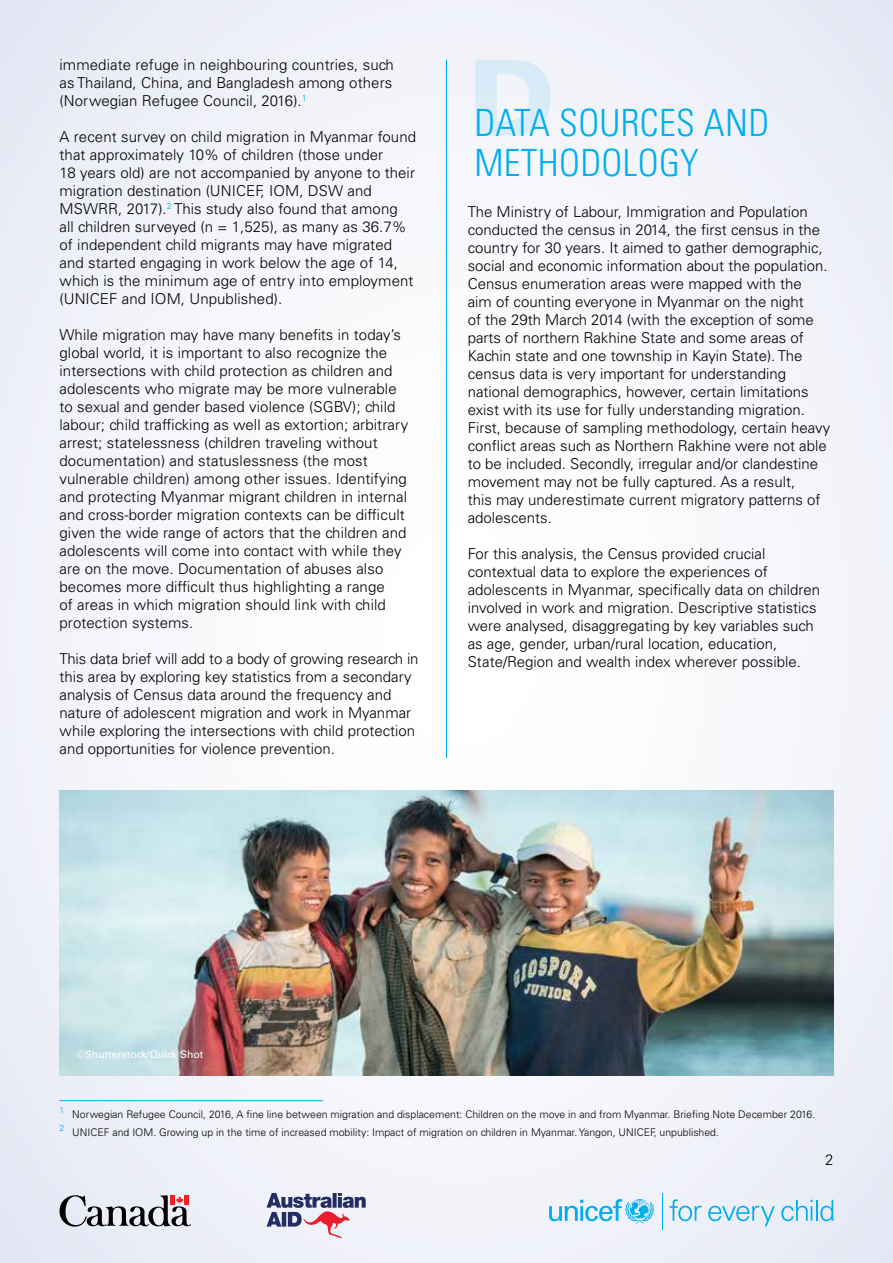
<style>
.page{position:relative;width:893px;height:1263px;background:#f3f5fa}
.page>*{position:absolute;margin:0;border:0;box-sizing:border-box;transform-origin:0 0}
.t1{font:900 105px "Univers LT Std";color:#00aeef}
.t2{font:300 condensed 37.5px/40.5px "Univers LT Std";letter-spacing:.01em;color:#00aeef}
.t3{font:300 15px/18px "Univers LT Std";color:#000}
.t4{font:300 10.5px "Univers LT Std";color:#000}
.t5{font:10.5px "Univers LT Std";color:#fff}
.t6{font:300 8.7px "Univers LT Std";color:#00aeef}
</style>
<div class="page">
<hr style="left:446px;top:60px;width:1px;height:698px;background:#00aeef">
<svg style="left:549px;top:1199px;width:105px;height:24px"></svg>
<svg style="left:670px;top:1199px;width:32px;height:22px"></svg>
<svg style="left:708px;top:1206px;width:67px;height:20px"></svg>
<svg style="left:781px;top:1200px;width:32px;height:21px"></svg>
<hr style="left:816px;top:1200px;width:2px;height:21px;background:#00aeef">
<svg style="left:820px;top:1200px;width:13px;height:21px"></svg>
<hr style="left:662px;top:1194px;width:1px;height:36px;background:#00aeef">
<svg style="left:59px;top:1195px;width:132px;height:32px"></svg>
<svg style="left:266px;top:1193px;width:100px;height:45px"></svg>
<hr style="left:60px;top:1100px;width:263px;height:1px;background:#00aeef">
<img style="left:60px;top:791px;width:773px;height:284px">
<p class="t3" style="left:60px;top:56px;width:336px;text-align:justify">immediate refuge in neighbouring countries, such as Thailand, China, and Bangladesh among others (Norwegian Refugee Council, 2016).<sup>1</sup></p>
<p class="t3" style="left:60px;top:128px;width:358px">A recent survey on child migration in Myanmar found that approximately 10% of children (those under<br>18 years old) are not accompanied by anyone to their migration destination (UNICEF, IOM, DSW and MSWRR, 2017).<sup>2</sup> This study also found that among<br>all children surveyed (n = 1,525), as many as 36.7% of independent child migrants may have migrated and started engaging in work below the age of 14, which is the minimum age of entry into employment (UNICEF and IOM, Unpublished).</p>
<p class="t3" style="left:60px;top:326px;width:350px">While migration may have many benefits in today’s global world, it is important to also recognize the intersections with child protection as children and adolescents who migrate may be more vulnerable to sexual and gender based violence (SGBV); child labour; child trafficking as well as extortion; arbitrary arrest; statelessness (children traveling without documentation) and statuslessness (the most vulnerable children) among other issues. Identifying and protecting Myanmar migrant children in internal and cross-border migration contexts can be difficult given the wide range of actors that the children and adolescents will come into contact with while they are on the move. Documentation of abuses also becomes more difficult thus highlighting a range<br>of areas in which migration should link with child protection systems.</p>
<p class="t3" style="left:60px;top:650px;width:360px">This data brief will add to a body of growing research in this area by exploring key statistics from a secondary analysis of Census data around the frequency and nature of adolescent migration and work in Myanmar while exploring the intersections with child protection and opportunities for violence prevention.</p>
<h1 class="t1" style="left:468px;top:32px;width:89px">D</h1>
<h2 class="t2" style="left:474px;top:102px;width:296px">DATA SOURCES AND<br>METHODOLOGY</h2>
<p class="t3" style="left:468px;top:203px;width:364px">The Ministry of Labour, Immigration and Population conducted the census in 2014, the first census in the country for 30 years. It aimed to gather demographic, social and economic information about the population.<br>Census enumeration areas were mapped with the<br>aim of counting everyone in Myanmar on the night<br>of the 29th March 2014 (with the exception of some parts of northern Rakhine State and some areas of Kachin state and one township in Kayin State). The census data is very important for understanding national demographics, however, certain limitations exist with its use for fully understanding migration.<br>First, because of sampling methodology, certain heavy conflict areas such as Northern Rakhine were not able to be included. Secondly, irregular and/or clandestine movement may not be fully captured. As a result,<br>this may underestimate current migratory patterns of adolescents.</p>
<p class="t3" style="left:468px;top:545px;width:354px">For this analysis, the Census provided crucial contextual data to explore the experiences of adolescents in Myanmar, specifically data on children involved in work and migration. Descriptive statistics were analysed, disaggregating by key variables such as age, gender, urban/rural location, education, State/Region and wealth index wherever possible.</p>
<p class="t5" style="left:77px;top:1048px;width:128px">©Shutterstock/Quick Shot</p>
<p class="t6" style="left:60px;top:1104px;width:6px">1</p>
<p class="t6" style="left:60px;top:1122px;width:6px">2</p>
<p class="t4" style="left:72px;top:1108px;width:744px">Norwegian Refugee Council, 2016, A fine line between migration and displacement: Children on the move in and from Myanmar. Briefing Note December 2016.</p>
<p class="t4" style="left:72px;top:1126px;width:648px">UNICEF and IOM. Growing up in the time of increased mobility: Impact of migration on children in Myanmar. Yangon, UNICEF, unpublished.</p>
<p class="t3" style="left:825px;top:1150px;width:10px">2</p>
</div>
